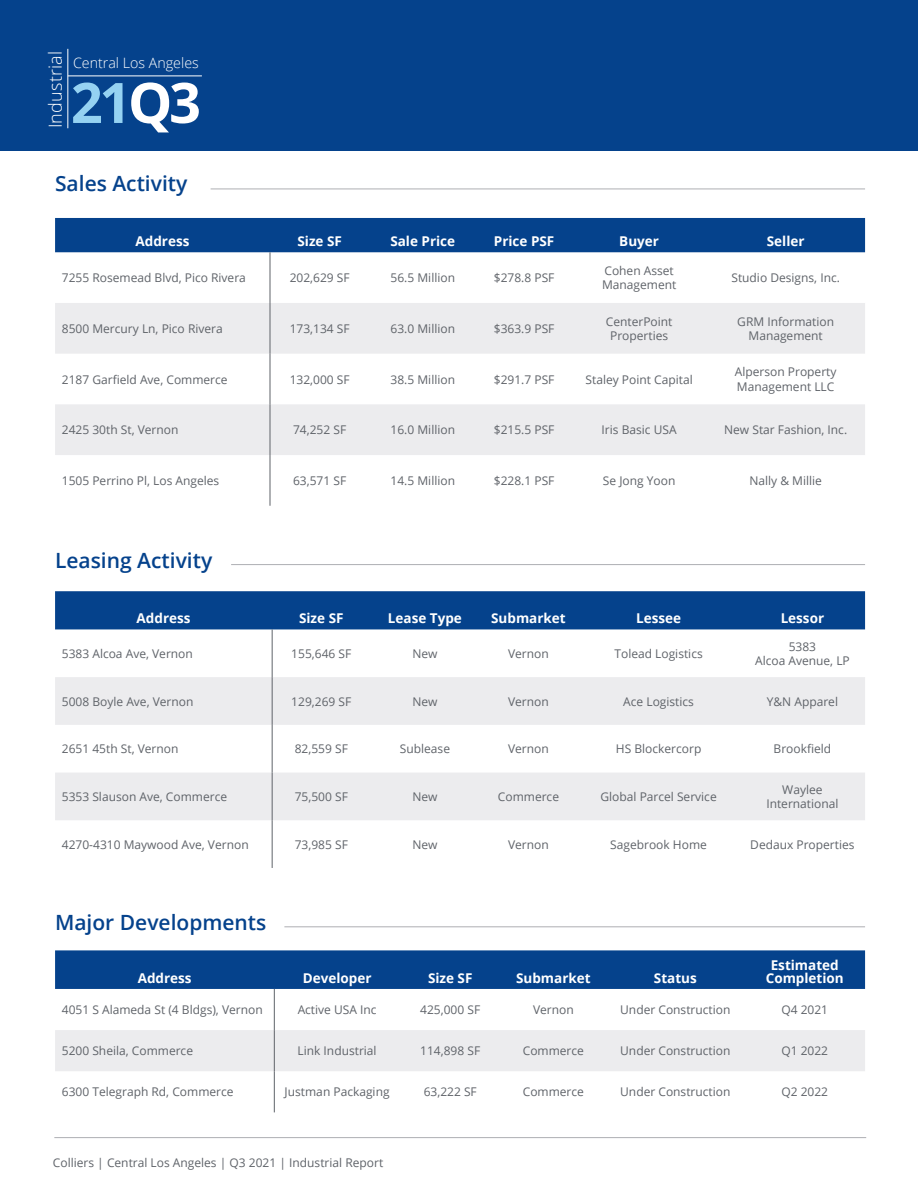
<style>
.page{position:relative;width:918px;height:1188px;background:#fff}
.page>*{position:absolute;margin:0;border:0;box-sizing:border-box;transform-origin:0 0}
.t1{font:700 55.8px "Open Sans";color:#95d2f2}
.t2{font:600 21px "Open Sans";color:#05428c}
.t3{font:300 18px "Open Sans";letter-spacing:.01em;color:#fff}
.t4{font:300 14.25px "Open Sans";color:#fff}
.t5{font:700 13.5px/13.4px "Open Sans";color:#fff;text-align:center}
.t6{font:12px/14.4px "Open Sans";color:#5f6369;text-align:center}
.s1{color:#fff}
</style>
<div class="page">
<hr style="left:54px;top:1137px;width:812px;height:1px;background:#aeafb3">
<div style="left:0;top:0;width:918px;height:151px;background:#05428c"></div>
<hr style="left:68px;top:75px;width:134px;height:1px;background:#fff">
<hr style="left:67px;top:49px;width:1px;height:79px;background:#fff">
<div style="left:55px;top:218px;width:810px;height:34px;background:#05428c"></div>
<svg style="left:55px;top:303px;width:810px;height:152px;fill:#ececee"></svg>
<hr style="left:270px;top:252px;width:1px;height:51px;background:#5f6369">
<hr style="left:270px;top:303px;width:1px;height:51px;background:#5f6369">
<hr style="left:270px;top:354px;width:1px;height:50px;background:#5f6369">
<hr style="left:270px;top:404px;width:1px;height:51px;background:#5f6369">
<hr style="left:270px;top:455px;width:1px;height:51px;background:#5f6369">
<div style="left:55px;top:591px;width:810px;height:38px;background:#05428c"></div>
<svg style="left:55px;top:677px;width:810px;height:143px;fill:#ececee"></svg>
<hr style="left:272px;top:629px;width:1px;height:48px;background:#5f6369">
<hr style="left:272px;top:677px;width:1px;height:48px;background:#5f6369">
<hr style="left:272px;top:725px;width:1px;height:48px;background:#5f6369">
<hr style="left:272px;top:773px;width:1px;height:47px;background:#5f6369">
<hr style="left:272px;top:820px;width:1px;height:48px;background:#5f6369">
<div style="left:55px;top:950px;width:810px;height:39px;background:#05428c"></div>
<div style="left:55px;top:1030px;width:810px;height:41px;background:#ececee"></div>
<hr style="left:274px;top:989px;width:1px;height:41px;background:#5f6369">
<hr style="left:274px;top:1030px;width:1px;height:41px;background:#5f6369">
<hr style="left:274px;top:1071px;width:1px;height:41px;background:#5f6369">
<hr style="left:211px;top:189px;width:654px;height:1px;background:#aeafb3">
<hr style="left:231px;top:564px;width:634px;height:1px;background:#aeafb3">
<hr style="left:284px;top:926px;width:581px;height:1px;background:#aeafb3">
<h3 class="t3" style="left:43px;top:128px;width:79px;rotate:-90deg">Industrial</h3>
<p class="t4" style="left:73px;top:53px;width:127px">Central Los Angeles</p>
<h1 class="t1" style="left:71px;top:63px;width:132px">21<span class="s1">Q3</span></h1>
<h2 class="t2" style="left:55px;top:169px;width:134px">Sales Activity</h2>
<p class="t5" style="left:136px;top:234px;width:55px">Address</p>
<p class="t5" style="left:297px;top:234px;width:46px">Size SF</p>
<p class="t5" style="left:390px;top:234px;width:66px">Sale Price</p>
<p class="t5" style="left:494px;top:234px;width:62px">Price PSF</p>
<p class="t5" style="left:619px;top:234px;width:41px">Buyer</p>
<p class="t5" style="left:767px;top:234px;width:39px">Seller</p>
<p class="t6" style="left:62px;top:270px;width:186px">7255 Rosemead Blvd, Pico Rivera</p>
<p class="t6" style="left:290px;top:270px;width:62px">202,629 SF</p>
<p class="t6" style="left:391px;top:270px;width:66px">56.5 Million</p>
<p class="t6" style="left:494px;top:270px;width:62px">$278.8 PSF</p>
<p class="t6" style="left:602px;top:263px;width:76px;text-align:left">Cohen Asset<br>Management</p>
<p class="t6" style="left:731px;top:270px;width:110px">Studio Designs, Inc.</p>
<p class="t6" style="left:62px;top:321px;width:162px">8500 Mercury Ln, Pico Rivera</p>
<p class="t6" style="left:290px;top:321px;width:62px">173,134 SF</p>
<p class="t6" style="left:391px;top:321px;width:66px">63.0 Million</p>
<p class="t6" style="left:494px;top:321px;width:62px">$363.9 PSF</p>
<p class="t6" style="left:606px;top:314px;width:68px">CenterPoint<br>Properties</p>
<p class="t6" style="left:737px;top:314px;width:98px">GRM Information<br>Management</p>
<p class="t6" style="left:62px;top:372px;width:167px">2187 Garfield Ave, Commerce</p>
<p class="t6" style="left:290px;top:372px;width:62px">132,000 SF</p>
<p class="t6" style="left:391px;top:372px;width:66px">38.5 Million</p>
<p class="t6" style="left:494px;top:372px;width:62px">$291.7 PSF</p>
<p class="t6" style="left:586px;top:372px;width:109px">Staley Point Capital</p>
<p class="t6" style="left:735px;top:365px;width:103px;text-align:left">Alperson Property<br>Management LLC</p>
<p class="t6" style="left:62px;top:422px;width:118px">2425 30th St, Vernon</p>
<p class="t6" style="left:293px;top:422px;width:55px">74,252 SF</p>
<p class="t6" style="left:391px;top:422px;width:66px">16.0 Million</p>
<p class="t6" style="left:494px;top:422px;width:62px">$215.5 PSF</p>
<p class="t6" style="left:602px;top:422px;width:77px">Iris Basic USA</p>
<p class="t6" style="left:724px;top:422px;width:125px">New Star Fashion, Inc.</p>
<p class="t6" style="left:62px;top:473px;width:159px">1505 Perrino Pl, Los Angeles</p>
<p class="t6" style="left:293px;top:473px;width:55px">63,571 SF</p>
<p class="t6" style="left:391px;top:473px;width:66px">14.5 Million</p>
<p class="t6" style="left:494px;top:473px;width:62px">$228.1 PSF</p>
<p class="t6" style="left:603px;top:473px;width:74px">Se Jong Yoon</p>
<p class="t6" style="left:749px;top:473px;width:74px">Nally &amp; Millie</p>
<h2 class="t2" style="left:55px;top:546px;width:159px">Leasing Activity</h2>
<p class="t5" style="left:137px;top:612px;width:55px">Address</p>
<p class="t5" style="left:299px;top:612px;width:46px">Size SF</p>
<p class="t5" style="left:388px;top:612px;width:75px">Lease Type</p>
<p class="t5" style="left:491px;top:612px;width:76px">Submarket</p>
<p class="t5" style="left:636px;top:612px;width:46px">Lessee</p>
<p class="t5" style="left:781px;top:612px;width:45px">Lessor</p>
<p class="t6" style="left:62px;top:646px;width:133px">5383 Alcoa Ave, Vernon</p>
<p class="t6" style="left:291px;top:646px;width:62px">155,646 SF</p>
<p class="t6" style="left:412px;top:646px;width:27px">New</p>
<p class="t6" style="left:508px;top:646px;width:42px">Vernon</p>
<p class="t6" style="left:614px;top:646px;width:90px">Tolead Logistics</p>
<p class="t6" style="left:755px;top:639px;width:96px">5383<br>Alcoa Avenue, LP</p>
<p class="t6" style="left:62px;top:694px;width:133px">5008 Boyle Ave, Vernon</p>
<p class="t6" style="left:291px;top:694px;width:62px">129,269 SF</p>
<p class="t6" style="left:412px;top:694px;width:27px">New</p>
<p class="t6" style="left:508px;top:694px;width:42px">Vernon</p>
<p class="t6" style="left:623px;top:694px;width:72px">Ace Logistics</p>
<p class="t6" style="left:767px;top:694px;width:73px">Y&amp;N Apparel</p>
<p class="t6" style="left:62px;top:741px;width:118px">2651 45th St, Vernon</p>
<p class="t6" style="left:295px;top:741px;width:55px">82,559 SF</p>
<p class="t6" style="left:400px;top:741px;width:52px">Sublease</p>
<p class="t6" style="left:508px;top:741px;width:42px">Vernon</p>
<p class="t6" style="left:616px;top:741px;width:87px">HS Blockercorp</p>
<p class="t6" style="left:774px;top:741px;width:59px">Brookfield</p>
<p class="t6" style="left:62px;top:789px;width:167px">5353 Slauson Ave, Commerce</p>
<p class="t6" style="left:295px;top:789px;width:55px">75,500 SF</p>
<p class="t6" style="left:412px;top:789px;width:27px">New</p>
<p class="t6" style="left:498px;top:789px;width:63px">Commerce</p>
<p class="t6" style="left:600px;top:789px;width:118px">Global Parcel Service</p>
<p class="t6" style="left:766px;top:782px;width:74px">Waylee<br>International</p>
<p class="t6" style="left:62px;top:837px;width:188px">4270-4310 Maywood Ave, Vernon</p>
<p class="t6" style="left:295px;top:837px;width:55px">73,985 SF</p>
<p class="t6" style="left:412px;top:837px;width:27px">New</p>
<p class="t6" style="left:508px;top:837px;width:42px">Vernon</p>
<p class="t6" style="left:610px;top:837px;width:98px">Sagebrook Home</p>
<p class="t6" style="left:750px;top:837px;width:106px">Dedaux Properties</p>
<h2 class="t2" style="left:55px;top:908px;width:213px">Major Developments</h2>
<p class="t5" style="left:138px;top:971px;width:55px">Address</p>
<p class="t5" style="left:303px;top:971px;width:70px">Developer</p>
<p class="t5" style="left:428px;top:971px;width:46px">Size SF</p>
<p class="t5" style="left:516px;top:971px;width:76px">Submarket</p>
<p class="t5" style="left:654px;top:971px;width:44px">Status</p>
<p class="t5" style="left:766px;top:958px;width:80px">Estimated<br>Completion</p>
<p class="t6" style="left:62px;top:1002px;width:202px">4051 S Alameda St (4 Bldgs), Vernon</p>
<p class="t6" style="left:298px;top:1002px;width:80px">Active USA Inc</p>
<p class="t6" style="left:420px;top:1002px;width:62px">425,000 SF</p>
<p class="t6" style="left:533px;top:1002px;width:42px">Vernon</p>
<p class="t6" style="left:620px;top:1002px;width:112px">Under Construction</p>
<p class="t6" style="left:781px;top:1002px;width:48px">Q4 2021</p>
<p class="t6" style="left:62px;top:1043px;width:133px">5200 Sheila, Commerce</p>
<p class="t6" style="left:298px;top:1043px;width:81px">Link Industrial</p>
<p class="t6" style="left:420px;top:1043px;width:62px">114,898 SF</p>
<p class="t6" style="left:523px;top:1043px;width:63px">Commerce</p>
<p class="t6" style="left:620px;top:1043px;width:112px">Under Construction</p>
<p class="t6" style="left:781px;top:1043px;width:48px">Q1 2022</p>
<p class="t6" style="left:62px;top:1085px;width:173px">6300 Telegraph Rd, Commerce</p>
<p class="t6" style="left:285px;top:1085px;width:106px">Justman Packaging</p>
<p class="t6" style="left:424px;top:1085px;width:55px">63,222 SF</p>
<p class="t6" style="left:523px;top:1085px;width:63px">Commerce</p>
<p class="t6" style="left:620px;top:1085px;width:112px">Under Construction</p>
<p class="t6" style="left:781px;top:1085px;width:48px">Q2 2022</p>
<p class="t6" style="left:53px;top:1155px;width:332px">Colliers | Central Los Angeles | Q3 2021 | Industrial Report</p>
</div>
